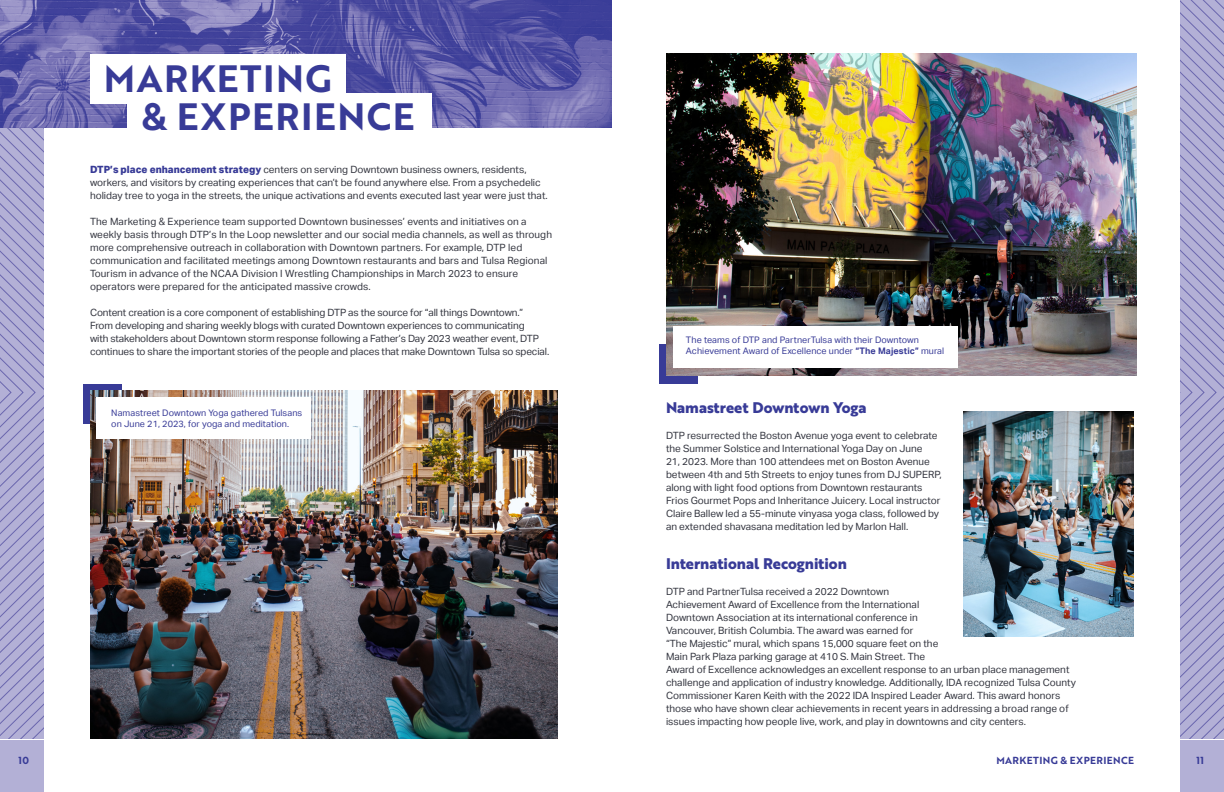
<style>
.page{position:relative;width:1224px;height:792px;background:#fff}
.page>*{position:absolute;margin:0;border:0;box-sizing:border-box;transform-origin:0 0}
.t1{font:37.1px "Brother 1816 Bold";letter-spacing:.04em;color:#383b97}
.t2{font:700 15px "Brother 1816 Extra";color:#383b97}
.t3{font:10px/13px "Aktiv Grotesk";color:#33353f}
.t4{font:10px "Brother 1816 Bold";letter-spacing:.04em;color:#383b97}
.t5{font:9px/11px "Aktiv Grotesk";letter-spacing:.01em;color:#383b97}
.s1{font-weight:800;color:#383b97}
.s2{font-weight:700}
</style>
<div class="page">
<div style="left:83px;top:385px;width:38px;height:39px;background:#383b97"></div>
<div style="left:0;top:741px;width:43px;height:51px;background:#b3b0d6"></div>
<svg style="left:0;top:127px;width:43px;height:612px;background:#adaad3"></svg>
<div style="left:1181px;top:741px;width:43px;height:51px;background:#b3b0d6"></div>
<svg style="left:1181px;top:0;width:43px;height:739px;background:#aaa7d1"></svg>
<img style="left:0;top:0;width:612px;height:127px">
<div style="left:90px;top:54px;width:255px;height:50px;background:#fff"></div>
<div style="left:128px;top:93px;width:304px;height:50px;background:#fff"></div>
<img style="left:90px;top:391px;width:468px;height:348px">
<img style="left:963px;top:412px;width:171px;height:225px">
<div style="left:96px;top:398px;width:215px;height:41px;background:#fff"></div>
<div style="left:660px;top:344px;width:38px;height:39px;background:#383b97"></div>
<img style="left:666px;top:54px;width:471px;height:322px">
<div style="left:673px;top:326px;width:285px;height:41px;background:#fff"></div>
<p class="t1" style="left:104px;top:51px;width:229px">MARKETING</p>
<p class="t1" style="left:142px;top:89px;width:274px">&amp; EXPERIENCE</p>
<p class="t3" style="left:90px;top:163px;width:459px"><span class="s1">DTP’s place enhancement strategy</span> centers on serving Downtown business owners, residents, workers, and visitors by creating experiences that can’t be found anywhere else. From a psychedelic holiday tree to yoga in the streets, the unique activations and events executed last year were just that.</p>
<p class="t3" style="left:90px;top:215px;width:464px">The Marketing &amp; Experience team supported Downtown businesses’ events and initiatives on a weekly basis through DTP’s In the Loop newsletter and our social media channels, as well as through more comprehensive outreach in collaboration with Downtown partners. For example, DTP led communication and facilitated meetings among Downtown restaurants and bars and Tulsa Regional Tourism in advance of the NCAA Division I Wrestling Championships in March 2023 to ensure operators were prepared for the anticipated massive crowds.</p>
<p class="t3" style="left:90px;top:306px;width:461px">Content creation is a core component of establishing DTP as the source for “all things Downtown.”<br>From developing and sharing weekly blogs with curated Downtown experiences to communicating<br>with stakeholders about Downtown storm response following a Father’s Day 2023 weather event, DTP continues to share the important stories of the people and places that make Downtown Tulsa so special.</p>
<p class="t5" style="left:111px;top:407px;width:192px">Namastreet Downtown Yoga gathered Tulsans on June 21, 2023, for yoga and meditation.</p>
<p class="t5" style="left:686px;top:334px;width:260px">The teams of DTP and PartnerTulsa with their Downtown<br>Achievement Award of Excellence under <span class="s2">“The Majestic”</span> mural</p>
<p class="t2" style="left:666px;top:396px;width:202px">Namastreet Downtown Yoga</p>
<p class="t3" style="left:666px;top:429px;width:277px">DTP resurrected the Boston Avenue yoga event to celebrate the Summer Solstice and International Yoga Day on June<br>21, 2023. More than 100 attendees met on Boston Avenue between 4th and 5th Streets to enjoy tunes from DJ SUPERP, along with light food options from Downtown restaurants Frios Gourmet Pops and Inheritance Juicery. Local instructor Claire Ballew led a 55-minute vinyasa yoga class, followed by an extended shavasana meditation led by Marlon Hall.</p>
<p class="t2" style="left:666px;top:552px;width:183px">International Recognition</p>
<p class="t3" style="left:666px;top:585px;width:412px">DTP and PartnerTulsa received a 2022 Downtown<br>Achievement Award of Excellence from the International<br>Downtown Association at its international conference in<br>Vancouver, British Columbia. The award was earned for<br>“The Majestic” mural, which spans 15,000 square feet on the<br>Main Park Plaza parking garage at 410 S. Main Street. The<br>Award of Excellence acknowledges an excellent response to an urban place management challenge and application of industry knowledge. Additionally, IDA recognized Tulsa County Commissioner Karen Keith with the 2022 IDA Inspired Leader Award. This award honors those who have shown clear achievements in recent years in addressing a broad range of issues impacting how people live, work, and play in downtowns and city centers.</p>
<p class="t4" style="left:18px;top:753px;width:12px">10</p>
<p class="t4" style="left:996px;top:753px;width:139px">MARKETING &amp; EXPERIENCE</p>
<p class="t4" style="left:1197px;top:753px;width:9px">11</p>
</div>
